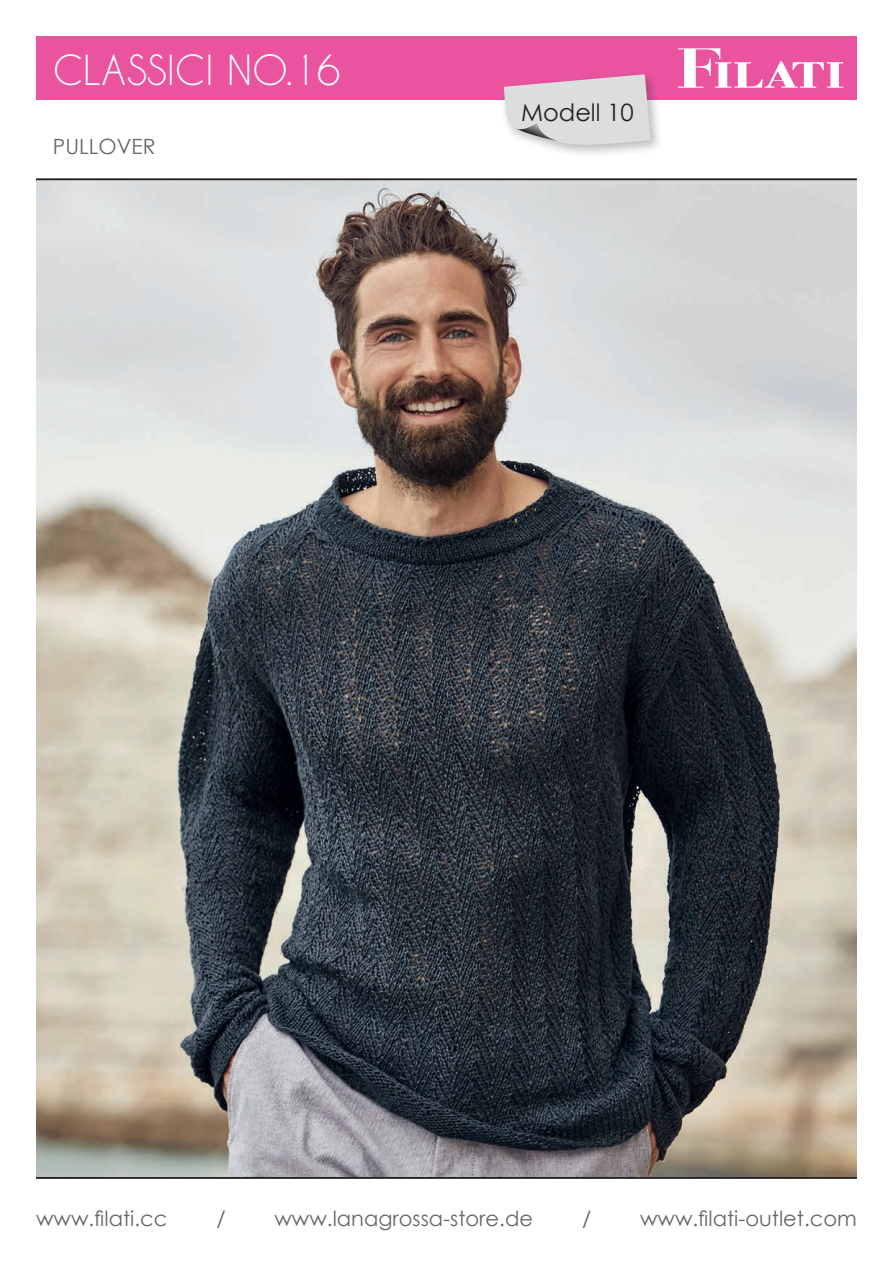
<style>
.page{position:relative;width:893px;height:1263px;background:#fff}
.page>*{position:absolute;margin:0;border:0;box-sizing:border-box;transform-origin:0 0}
.t1{font:39px "Caviar Dreams";color:#fff}
.t2{font:24px "Century Gothic";color:#231f20}
.t3{font:21px "Century Gothic";color:#67676a}
</style>
<div class="page">
<img style="left:36px;top:180px;width:821px;height:997px">
<hr style="left:36px;top:1177px;width:821px;height:1px;background:#231f20">
<hr style="left:36px;top:179px;width:821px;height:1px;background:#231f20">
<div style="left:36px;top:36px;width:821px;height:64px;background:#ea549f"></div>
<svg style="left:678px;top:48px;width:165px;height:40px"></svg>
<div style="left:499px;top:70px;width:165px;height:88px;background:#231f20;opacity:.3"></div>
<svg style="left:504px;top:74px;width:147px;height:76px;background:#dcced7"></svg>
<div style="left:722px;top:44px;width:123px;height:17px;background:#ea549f"></div>
<h1 class="t1" style="left:53px;top:47px;width:289px">CLASSICI NO.16</h1>
<p class="t3" style="left:53px;top:131px;width:104px">PULLOVER</p>
<p class="t2" style="left:521px;top:96px;width:114px">Modell 10</p>
<p class="t3" style="left:36px;top:1204px;width:133px">www.filati.cc</p>
<p class="t3" style="left:216px;top:1204px;width:11px">/</p>
<p class="t3" style="left:274px;top:1204px;width:260px">www.lanagrossa-store.de</p>
<p class="t3" style="left:582px;top:1204px;width:11px">/</p>
<p class="t3" style="left:640px;top:1204px;width:218px">www.filati-outlet.com</p>
</div>
